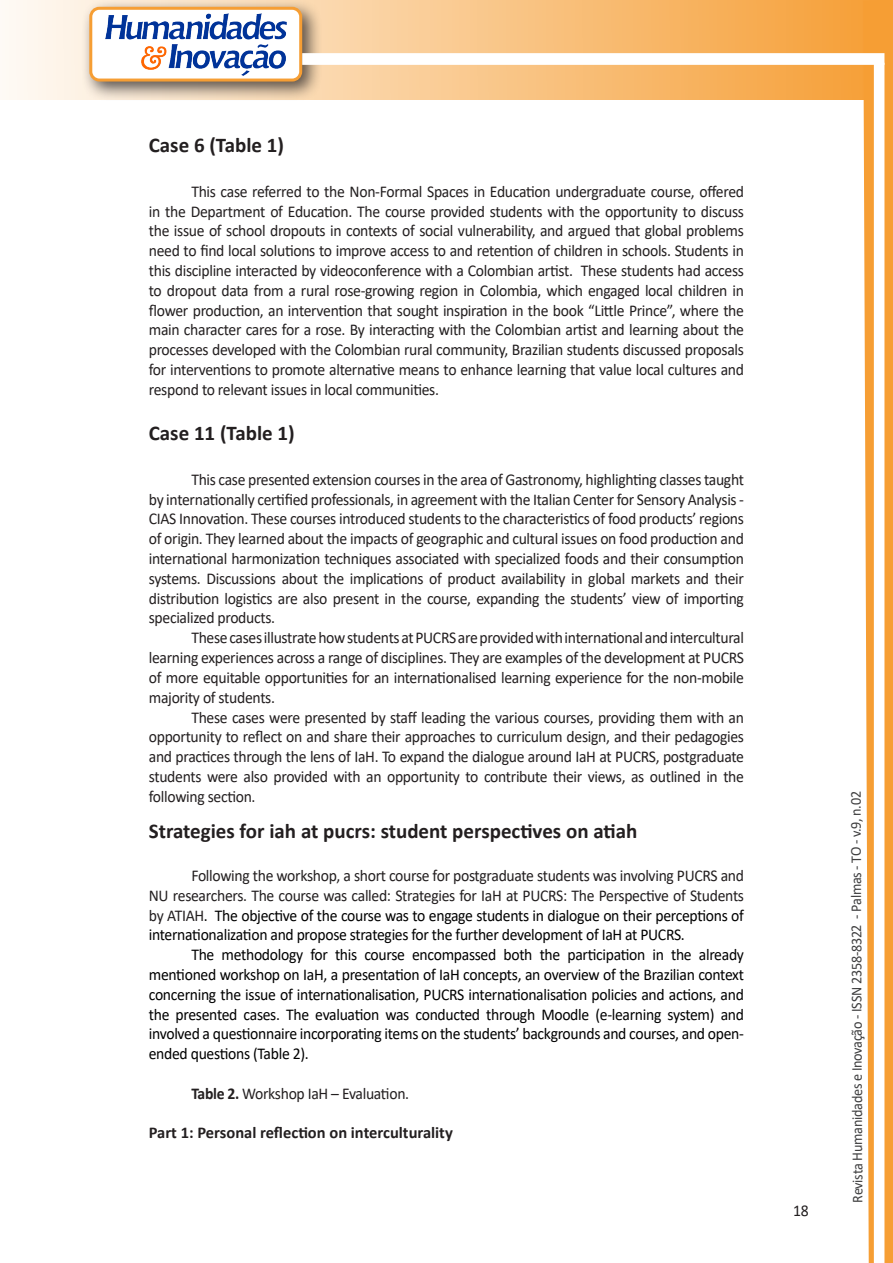
<style>
.page{position:relative;width:893px;height:1263px;background:#fff}
.page>*{position:absolute;margin:0;border:0;box-sizing:border-box;transform-origin:0 0}
.Titulo_2{font:700 21px "Calibri";color:#231f20}
.texto{font:16.5px/19.8px "Calibri";letter-spacing:-.02em;color:#231f20;text-align:justify;scale:.95 1}
.texto-2{font:16.5px/19.8px "Calibri";letter-spacing:-.02em;color:#000;text-align:justify;scale:.95 1}
.t1{font:700 16.5px "Calibri";color:#231f20}
.t2{font:15px "Calibri";letter-spacing:-.025em;color:#3e3e3f;scale:.95 1}
.s1{color:#000}
.s2{font-weight:700}
</style>
<div class="page">
<svg style="left:5px;top:0;width:858px;height:100px;background:#f9c484"></svg>
<div style="left:81px;top:0;width:241px;height:102px;background:#231f20;opacity:.75"></div>
<div style="left:91px;top:8px;width:210px;height:72px;background:#fff;border-radius:9px"></div>
<div style="left:89px;top:7px;width:213px;height:75px;border:3px solid #f69e34;border-radius:9px"></div>
<div style="left:302px;top:53px;width:582px;height:12px;background:#fff;border:2px solid #fff"></div>
<svg style="left:863px;top:0;width:30px;height:1263px"></svg>
<img style="left:105px;top:13px;width:181px;height:62px">
<p class="Titulo_2" style="left:149px;top:130px;width:137px">Case 6 (Table 1)</p>
<p class="texto" style="left:149px;top:181px;width:628px;text-indent:43px">This case referred to the Non-Formal Spaces in Education undergraduate course, offered in the Department of Education. The course provided students with the opportunity to discuss the issue of school dropouts in contexts of social vulnerability, and argued that global problems need to find local solutions to improve access to and retention of children in schools. Students in this discipline interacted by videoconference with a Colombian artist. These students had access to dropout data from a rural rose-growing region in Colombia, which engaged local children in flower production, an intervention that sought inspiration in the book “Little Prince”, where the main character cares for a rose. By interacting with the Colombian artist and learning about the processes developed with the Colombian rural community, Brazilian students discussed proposals for interventions to promote alternative means to enhance learning that value local cultures and respond to relevant issues in local communities.</p>
<p class="Titulo_2" style="left:149px;top:418px;width:147px">Case 11 (Table 1)</p>
<p class="texto" style="left:149px;top:469px;width:628px;text-indent:43px">This case presented extension courses in the area of Gastronomy, highlighting classes taught by internationally certified professionals, in agreement with the Italian Center for Sensory Analysis - CIAS Innovation. These courses introduced students to the characteristics of food products’ regions of origin. They learned about the impacts of geographic and cultural issues on food production and international harmonization techniques associated with specialized foods and their consumption systems. Discussions about the implications of product availability in global markets and their distribution logistics are also present in the course, expanding the students’ view of importing specialized products.</p>
<p class="texto" style="left:149px;top:627px;width:628px;text-indent:43px">These cases illustrate how students at PUCRS are provided with international and intercultural learning experiences across a range of disciplines. They are examples of the development at PUCRS of more equitable opportunities for an internationalised learning experience for the non-mobile majority of students.</p>
<p class="texto" style="left:149px;top:707px;width:628px;text-indent:43px">These cases were presented by staff leading the various courses, providing them with an opportunity to reflect on and share their approaches to curriculum design, and their pedagogies and practices through the lens of IaH. To expand the dialogue around IaH at PUCRS, postgraduate students were also provided with an opportunity to contribute their views, as outlined in the following section.</p>
<p class="Titulo_2" style="left:149px;top:816px;width:490px">Strategies for iah at pucrs: student perspectives on atiah</p>
<p class="texto" style="left:149px;top:865px;width:628px;text-indent:43px">Following the workshop, a short course for postgraduate students was involving PUCRS and NU researchers. The course was called: Strategies for IaH at PUCRS: The Perspective of Students by ATIAH<span class="s1">. The objective of the course was to engage students in dialogue on their perceptions of internationalization and propose strategies for the further development of IaH at PUCRS.</span></p>
<p class="texto-2" style="left:149px;top:944px;width:628px;text-indent:43px">The methodology for this course encompassed both the participation in the already mentioned workshop on IaH, a presentation of IaH concepts, an overview of the Brazilian context concerning the issue of internationalisation, PUCRS internationalisation policies and actions, and the presented cases. The evaluation was conducted through Moodle (e-learning system) and involved a questionnaire incorporating items on the students’ backgrounds and courses, and open&shy;ended questions (Table 2).</p>
<p class="texto" style="left:191px;top:1083px;width:231px"><span class="s2">Table 2.</span> Workshop IaH – Evaluation.</p>
<p class="t1" style="left:149px;top:1121px;width:305px">Part 1: Personal reflection on interculturality</p>
<p class="texto" style="left:793px;top:1200px;width:18px">18</p>
<p class="t2" style="left:846px;top:1203px;width:435px;rotate:-90deg">Revista Humanidades e Inovação - ISSN 2358-8322 - Palmas - TO - v.9, n.02</p>
</div>
